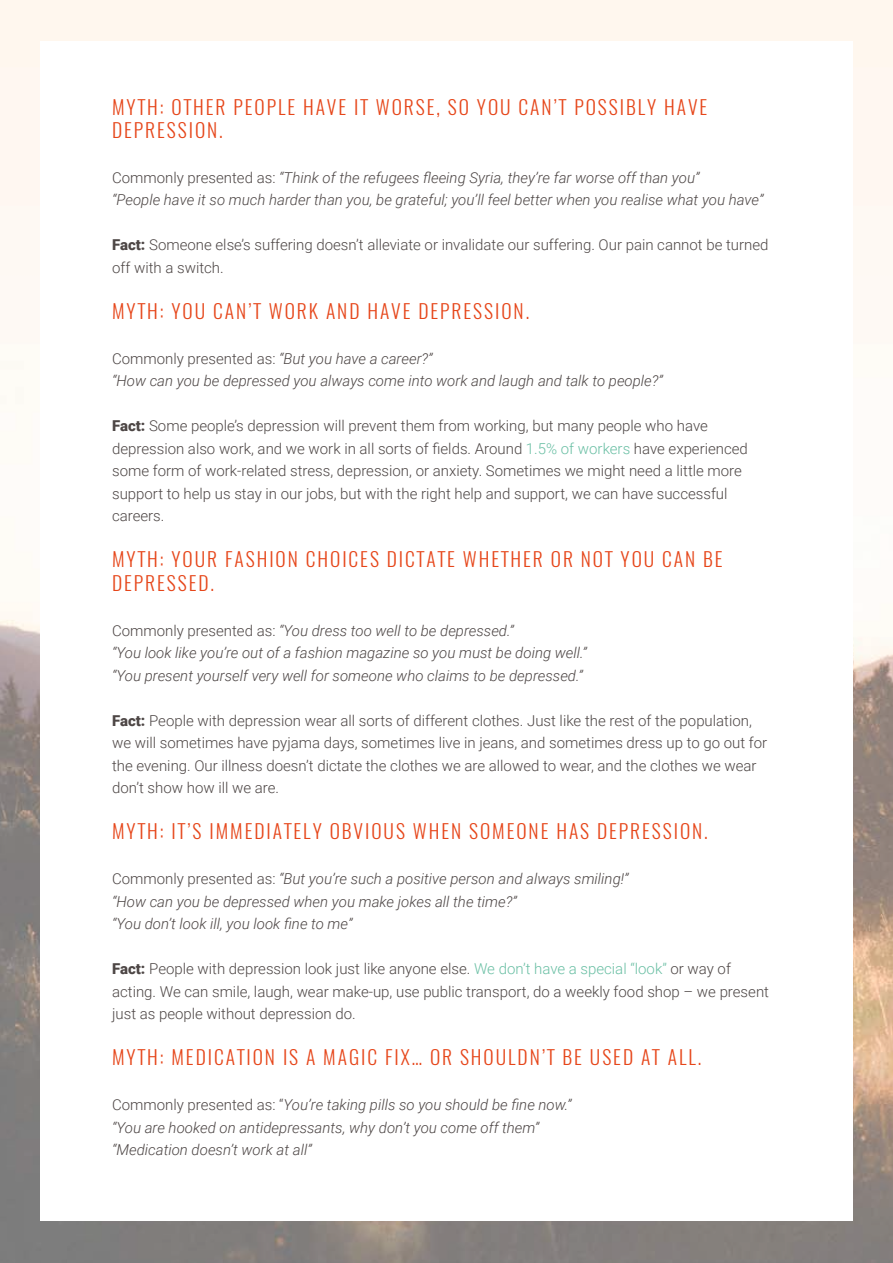
<style>
.page{position:relative;width:893px;height:1263px;background:#fff}
.page>*{position:absolute;margin:0;border:0;box-sizing:border-box;transform-origin:0 0}
.t1{font:300 19.5px/23.4px "Oswald";letter-spacing:.1em;color:#e6461a}
.t2{font:300 15px/22.5px "Roboto";color:#4d4645}
.t3{font:italic 300 15px/22.5px "Roboto";color:#4d4645}
.s1{font-style:normal}
.s2{font-weight:900}
.s3{color:#6abfa4}
</style>
<div class="page">
<img style="left:0;top:0;width:893px;height:1263px">
<div style="left:40px;top:42px;width:812px;height:1179px;background:#fff"></div>
<h1 class="t1" style="left:112px;top:95px;width:597px">MYTH: OTHER PEOPLE HAVE IT WORSE, SO YOU CAN’T POSSIBLY HAVE<br>DEPRESSION.</h1>
<p class="t3" style="left:112px;top:166px;width:653px"><span class="s1">Commonly presented as:</span> “Think of the refugees fleeing Syria, they’re far worse off than you”<br>“People have it so much harder than you, be grateful; you’ll feel better when you realise what you have”</p>
<p class="t2" style="left:112px;top:233px;width:658px"><span class="s2">Fact:</span> Someone else’s suffering doesn’t alleviate or invalidate our suffering. Our pain cannot be turned off with a switch.</p>
<h1 class="t1" style="left:112px;top:299px;width:419px">MYTH: YOU CAN’T WORK AND HAVE DEPRESSION.</h1>
<p class="t3" style="left:112px;top:347px;width:552px"><span class="s1">Commonly presented as:</span> “But you have a career?”<br>“How can you be depressed you always come into work and laugh and talk to people?”</p>
<p class="t2" style="left:112px;top:414px;width:637px"><span class="s2">Fact:</span> Some people’s depression will prevent them from working, but many people who have depression also work, and we work in all sorts of fields. Around <span class="s3">1.5% of workers</span> have experienced some form of work-related stress, depression, or anxiety. Sometimes we might need a little more support to help us stay in our jobs, but with the right help and support, we can have successful careers.</p>
<h1 class="t1" style="left:112px;top:548px;width:612px">MYTH: YOUR FASHION CHOICES DICTATE WHETHER OR NOT YOU CAN BE<br>DEPRESSED.</h1>
<p class="t3" style="left:112px;top:618px;width:476px"><span class="s1">Commonly presented as:</span> “You dress too well to be depressed.”<br>“You look like you’re out of a fashion magazine so you must be doing well.” “You present yourself very well for someone who claims to be depressed.”</p>
<p class="t2" style="left:112px;top:708px;width:657px"><span class="s2">Fact:</span> People with depression wear all sorts of different clothes. Just like the rest of the population, we will sometimes have pyjama days, sometimes live in jeans, and sometimes dress up to go out for the evening. Our illness doesn’t dictate the clothes we are allowed to wear, and the clothes we wear don’t show how ill we are.</p>
<h1 class="t1" style="left:112px;top:819px;width:597px">MYTH: IT’S IMMEDIATELY OBVIOUS WHEN SOMEONE HAS DEPRESSION.</h1>
<p class="t3" style="left:112px;top:867px;width:518px"><span class="s1">Commonly presented as:</span> “But you’re such a positive person and always smiling!” “How can you be depressed when you make jokes all the time?”<br>“You don’t look ill, you look fine to me”</p>
<p class="t2" style="left:112px;top:957px;width:658px"><span class="s2">Fact:</span> People with depression look just like anyone else. <span class="s3">We don’t have a special “look”</span> or way of acting. We can smile, laugh, wear make-up, use public transport, do a weekly food shop – we present just as people without depression do.</p>
<h1 class="t1" style="left:112px;top:1045px;width:591px">MYTH: MEDICATION IS A MAGIC FIX… OR SHOULDN’T BE USED AT ALL.</h1>
<p class="t3" style="left:112px;top:1093px;width:461px"><span class="s1">Commonly presented as: “</span>You’re taking pills so you should be fine now.” “You are hooked on antidepressants, why don’t you come off them” “Medication doesn’t work at all”</p>
</div>
